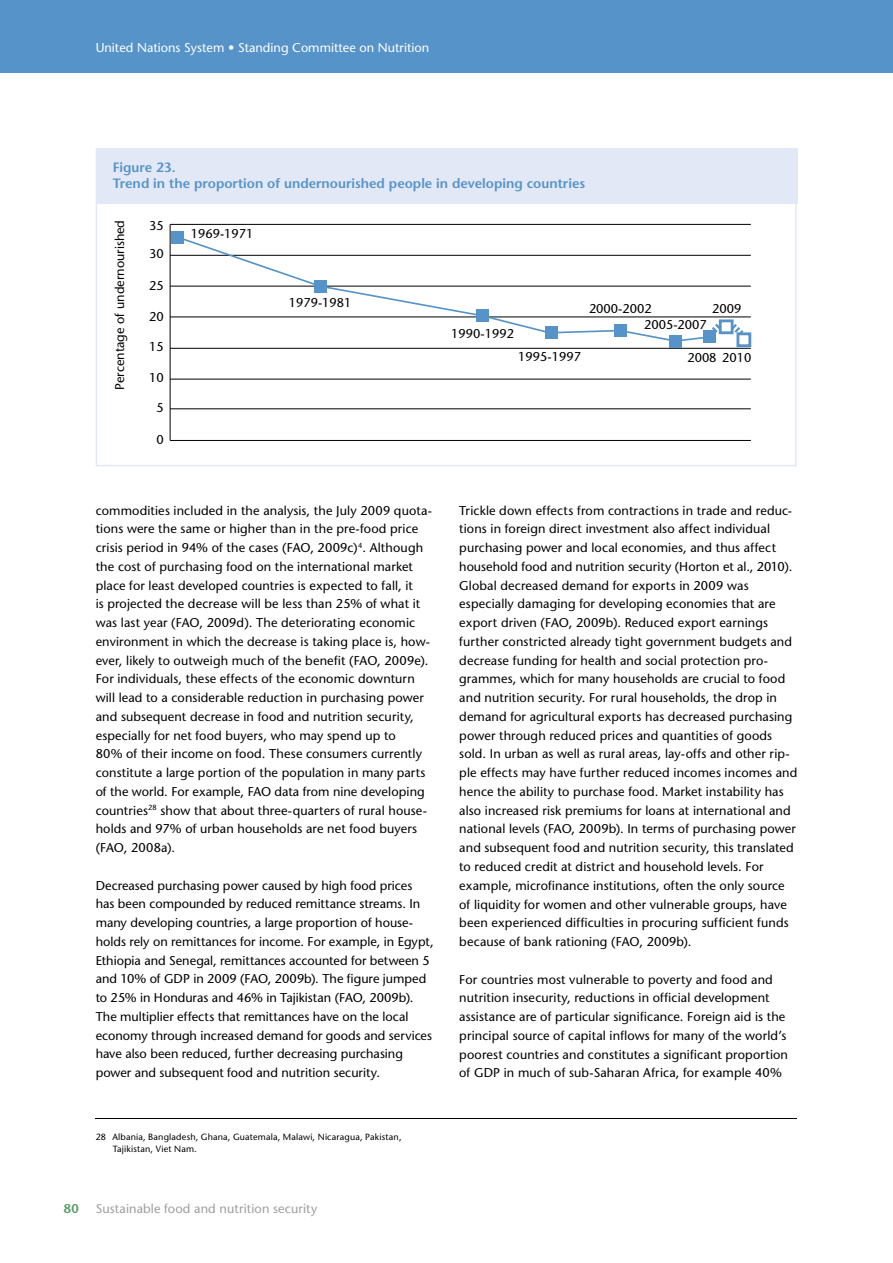
<style>
.page{position:relative;width:893px;height:1263px;background:#fff}
.page>*{position:absolute;margin:0;border:0;box-sizing:border-box;transform-origin:0 0}
.t1{font:600 13.5px/16.2px "Stone Sans Std";color:#5693c9}
.t2{font:500 12.75px/18.8px "Stone Sans Std";letter-spacing:.01em;color:#000}
.t3{font:500 12.75px "Stone Sans Std";color:#fff}
.t4{font:500 12.75px "Stone Sans Std";letter-spacing:.01em;color:#9c9e9f}
.t5{font:600 12.75px "Stone Sans Std";color:#579f67}
.t6{font:500 9px/12px "Stone Sans Std";letter-spacing:.02em;color:#000}
</style>
<div class="page">
<div style="left:0;top:0;width:893px;height:72px;background:#5693c9"></div>
<svg style="left:96px;top:204px;width:700px;height:262px"></svg>
<div style="left:96px;top:149px;width:701px;height:55px;background:#e2e8f5"></div>
<hr style="left:96px;top:1118px;width:701px;height:1px;background:#000">
<p class="t3" style="left:96px;top:40px;width:335px">United Nations System • Standing Committee on Nutrition</p>
<p class="t1" style="left:113px;top:159px;width:474px">Figure 23.<br>Trend in the proportion of undernourished people in developing countries</p>
<p class="t2" style="left:110px;top:390px;width:172px;rotate:-90deg">Percentage of undernourished</p>
<p class="t2" style="left:191px;top:224px;width:64px">1969-1971</p>
<p class="t2" style="left:149px;top:216px;width:16px">35</p>
<p class="t2" style="left:149px;top:245px;width:16px">30</p>
<p class="t2" style="left:149px;top:276px;width:16px">25</p>
<p class="t2" style="left:149px;top:307px;width:16px">20</p>
<p class="t2" style="left:149px;top:337px;width:16px">15</p>
<p class="t2" style="left:149px;top:368px;width:16px">10</p>
<p class="t2" style="left:156px;top:399px;width:9px">5</p>
<p class="t2" style="left:156px;top:430px;width:9px">0</p>
<p class="t2" style="left:289px;top:293px;width:64px">1979-1981</p>
<p class="t2" style="left:451px;top:324px;width:64px">1990-1992</p>
<p class="t2" style="left:518px;top:347px;width:64px">1995-1997</p>
<p class="t2" style="left:712px;top:299px;width:31px">2009</p>
<p class="t2" style="left:644px;top:301px;width:64px;line-height:15.3px;text-indent:-55px">2000-2002<br>2005-2007</p>
<p class="t2" style="left:687px;top:348px;width:66px">2008 2010</p>
<p class="t2" style="left:96px;top:501px;width:338px">commodities included in the analysis, the July 2009 quota&shy;tions were the same or higher than in the pre-food price crisis period in 94% of the cases (FAO, 2009c)<sup>4</sup>. Although the cost of purchasing food on the international market place for least developed countries is expected to fall, it<br>is projected the decrease will be less than 25% of what it was last year (FAO, 2009d). The deteriorating economic environment in which the decrease is taking place is, how&shy;ever, likely to outweigh much of the benefit (FAO, 2009e).<br>For individuals, these effects of the economic downturn will lead to a considerable reduction in purchasing power and subsequent decrease in food and nutrition security, especially for net food buyers, who may spend up to<br>80% of their income on food. These consumers currently constitute a large portion of the population in many parts of the world. For example, FAO data from nine developing countries<sup>28</sup> show that about three-quarters of rural house&shy;holds and 97% of urban households are net food buyers (FAO, 2008a).</p>
<p class="t2" style="left:96px;top:876px;width:340px">Decreased purchasing power caused by high food prices has been compounded by reduced remittance streams. In many developing countries, a large proportion of house&shy;holds rely on remittances for income. For example, in Egypt, Ethiopia and Senegal, remittances accounted for between 5 and 10% of GDP in 2009 (FAO, 2009b). The figure jumped to 25% in Honduras and 46% in Tajikistan (FAO, 2009b).<br>The multiplier effects that remittances have on the local economy through increased demand for goods and services have also been reduced, further decreasing purchasing power and subsequent food and nutrition security.</p>
<p class="t6" style="left:113px;top:1131px;width:290px;text-indent:-17px">28 Albania, Bangladesh, Ghana, Guatemala, Malawi, Nicaragua, Pakistan,<br>Tajikistan, Viet Nam.</p>
<p class="t5" style="left:64px;top:1201px;width:17px">80</p>
<p class="t4" style="left:96px;top:1201px;width:223px">Sustainable food and nutrition security</p>
<p class="t2" style="left:459px;top:501px;width:340px">Trickle down effects from contractions in trade and reduc&shy;tions in foreign direct investment also affect individual purchasing power and local economies, and thus affect household food and nutrition security (Horton et al., 2010).<br>Global decreased demand for exports in 2009 was especially damaging for developing economies that are export driven (FAO, 2009b). Reduced export earnings further constricted already tight government budgets and decrease funding for health and social protection pro&shy;grammes, which for many households are crucial to food and nutrition security. For rural households, the drop in demand for agricultural exports has decreased purchasing power through reduced prices and quantities of goods sold. In urban as well as rural areas, lay-offs and other rip&shy;ple effects may have further reduced incomes incomes and hence the ability to purchase food. Market instability has also increased risk premiums for loans at international and national levels (FAO, 2009b). In terms of purchasing power and subsequent food and nutrition security, this translated to reduced credit at district and household levels. For example, microfinance institutions, often the only source of liquidity for women and other vulnerable groups, have been experienced difficulties in procuring sufficient funds because of bank rationing (FAO, 2009b).</p>
<p class="t2" style="left:459px;top:970px;width:330px">For countries most vulnerable to poverty and food and nutrition insecurity, reductions in official development assistance are of particular significance. Foreign aid is the principal source of capital inflows for many of the world’s poorest countries and constitutes a significant proportion of GDP in much of sub-Saharan Africa, for example 40%</p>
</div>
